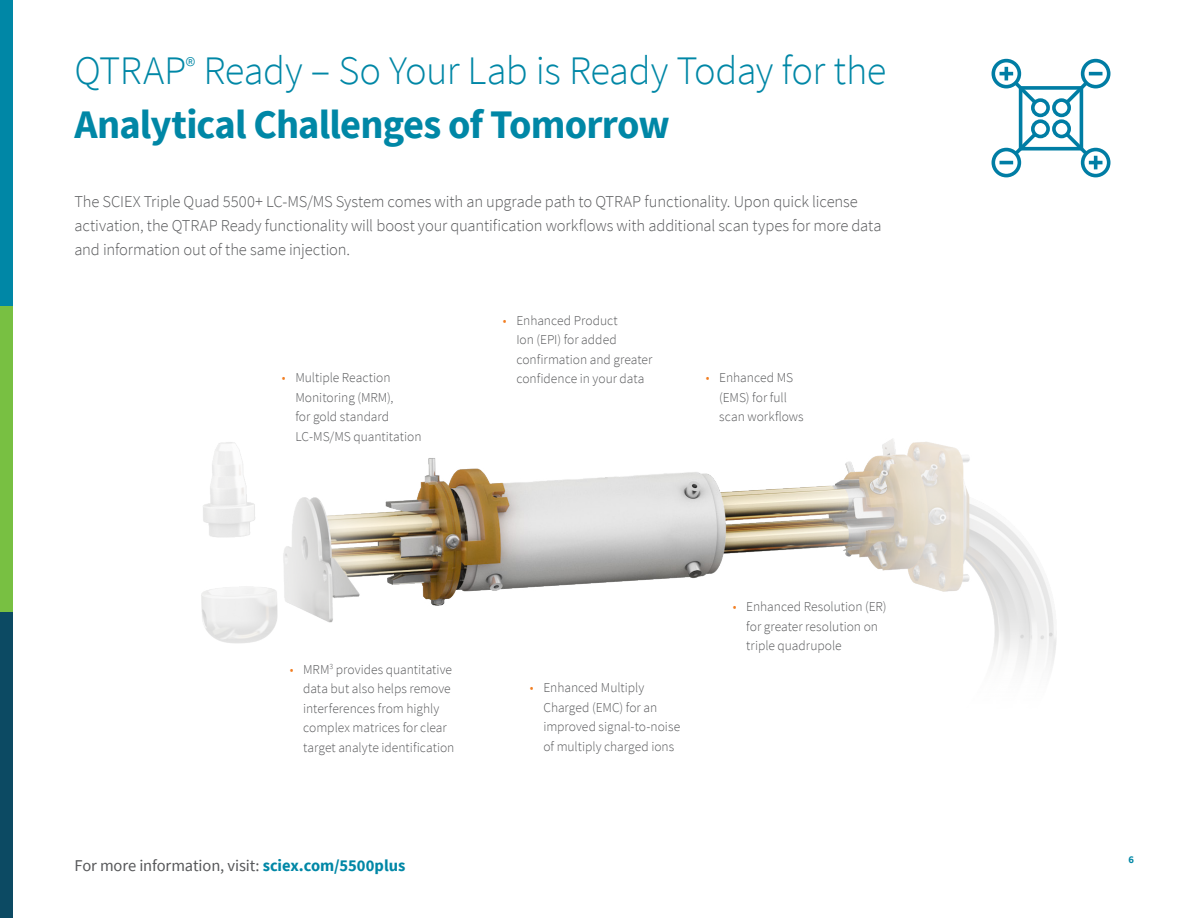
<style>
.page{position:relative;width:1188px;height:918px;background:#fff}
.page>*{position:absolute;margin:0;border:0;box-sizing:border-box;transform-origin:0 0}
.Legal_back_page{font:300 40.5px/54px "Source Sans Pro";letter-spacing:-.015em;color:#0087a6}
.Bullets{font:300 16.5px/24px "Source Sans Pro";letter-spacing:-.01em;color:#57585a}
.t1{font:16.5px "Source Sans Pro";letter-spacing:-.01em;color:#57585a}
.Bullets-2{font:300 13.5px/19.5px "Source Sans Pro";color:#57585a}
.t2{font:700 10.5px "Source Sans Pro";color:#0087a6}
.s1{font-weight:700}
.s2{color:#f27e22}
.s3{font-weight:700;color:#0087a6}
</style>
<div class="page">
<div style="left:1031px;top:98px;width:19px;height:19px;border:4px solid #007da4;border-radius:50%"></div>
<div style="left:1052px;top:98px;width:19px;height:19px;border:4px solid #007da4;border-radius:50%"></div>
<div style="left:1031px;top:119px;width:19px;height:19px;border:4px solid #007da4;border-radius:50%"></div>
<div style="left:1052px;top:119px;width:19px;height:19px;border:4px solid #007da4;border-radius:50%"></div>
<div style="left:1081px;top:59px;width:29px;height:29px;border:4px solid #007da4;border-radius:50%"></div>
<svg style="left:1062px;top:72px;width:40px;height:35px"></svg>
<div style="left:992px;top:59px;width:29px;height:29px;border:4px solid #007da4;border-radius:50%"></div>
<svg style="left:1000px;top:67px;width:40px;height:40px"></svg>
<div style="left:992px;top:148px;width:29px;height:29px;border:4px solid #007da4;border-radius:50%"></div>
<svg style="left:1000px;top:129px;width:40px;height:35px"></svg>
<div style="left:1081px;top:148px;width:29px;height:29px;border:4px solid #007da4;border-radius:50%"></div>
<svg style="left:1062px;top:129px;width:40px;height:40px"></svg>
<div style="left:1019px;top:86px;width:64px;height:65px;border:4px solid #007da4"></div>
<img style="left:201px;top:439px;width:856px;height:231px">
<div style="left:0;top:306px;width:13px;height:306px;background:#78c042"></div>
<div style="left:0;top:612px;width:13px;height:306px;background:#0c4a63"></div>
<div style="left:0;top:0;width:13px;height:306px;background:#0087a6"></div>
<p class="Legal_back_page" style="left:74px;top:44px;width:814px">QTRAP<sup>®</sup> Ready – So Your Lab is Ready Today for the<br><span class="s1">Analytical Challenges of Tomorrow</span></p>
<p class="Bullets" style="left:74px;top:189px;width:809px">The SCIEX Triple Quad 5500+ LC-MS/MS System comes with an upgrade path to QTRAP functionality. Upon quick license activation, the QTRAP Ready functionality will boost your quantification workflows with additional scan types for more data and information out of the same injection.</p>
<p class="Bullets-2" style="left:295px;top:368px;width:128px;text-indent:-14px"><span class="s2">•</span> Multiple Reaction<br>Monitoring (MRM),<br>for gold standard<br>LC-MS/MS quantitation</p>
<p class="Bullets-2" style="left:516px;top:311px;width:138px;text-indent:-14px"><span class="s2">•</span> Enhanced Product<br>Ion (EPI) for added confirmation and greater confidence in your data</p>
<p class="Bullets-2" style="left:719px;top:368px;width:86px;text-indent:-14px"><span class="s2">•</span> Enhanced MS (EMS) for full scan workflows</p>
<p class="Bullets-2" style="left:303px;top:659px;width:153px;text-indent:-14px"><span class="s2">•</span> MRM<sup>3</sup> provides quantitative data but also helps remove interferences from highly complex matrices for clear target analyte identification</p>
<p class="t1" style="left:74px;top:855px;width:332px">For more information, visit: <span class="s3">sciex.com/5500plus</span></p>
<p class="Bullets-2" style="left:543px;top:678px;width:138px;text-indent:-14px"><span class="s2">•</span> Enhanced Multiply<br>Charged (EMC) for an improved signal-to-noise of multiply charged ions</p>
<p class="Bullets-2" style="left:746px;top:597px;width:142px;text-indent:-14px"><span class="s2">•</span> Enhanced Resolution (ER) for greater resolution on triple quadrupole</p>
<p class="t2" style="left:1128px;top:853px;width:7px">6</p>
</div>
